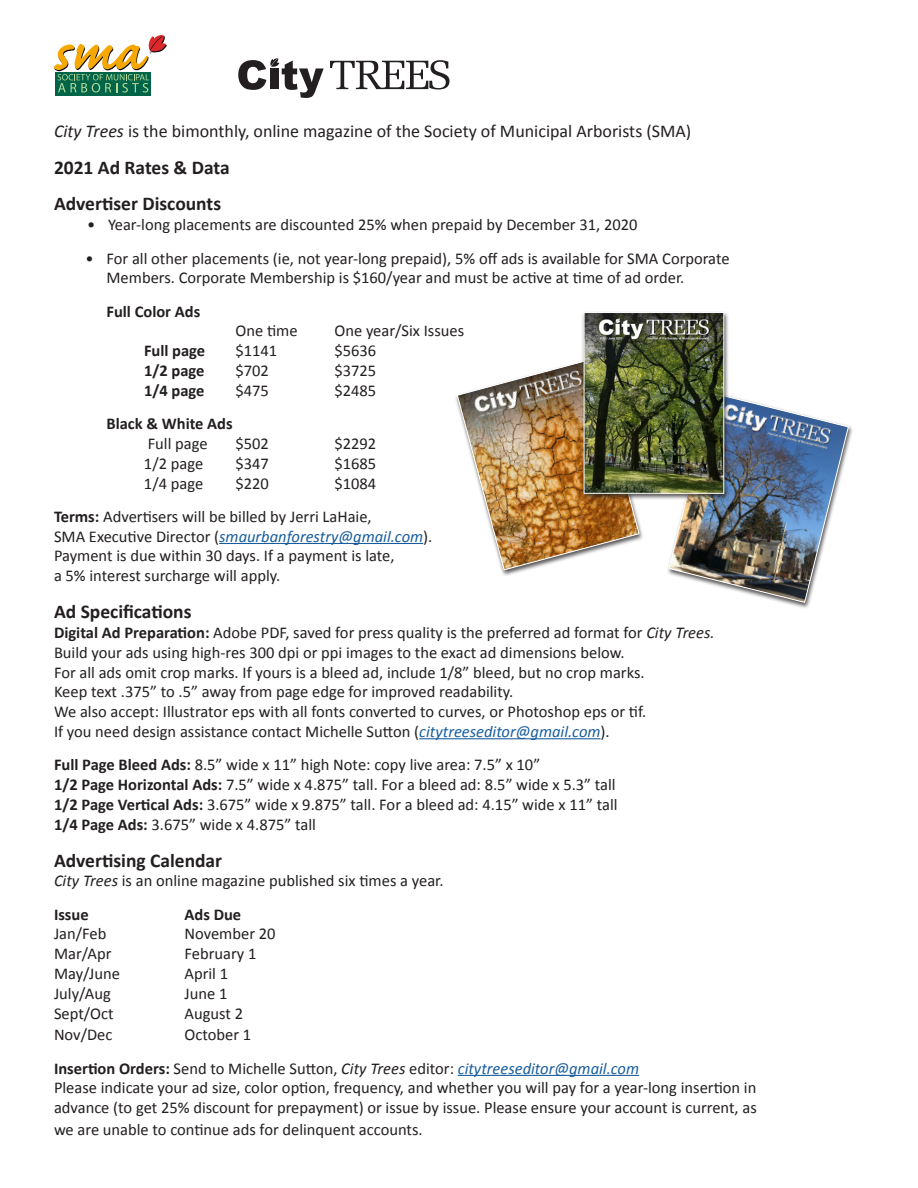
<style>
.page{position:relative;width:918px;height:1188px;background:#fff}
.page>*{position:absolute;margin:0;border:0;box-sizing:border-box;transform-origin:0 0}
.t1{font:700 19.5px "Calibri";color:#231f20}
.t2{font:18px "Calibri";color:#231f20}
.t3{font:16.5px/19.8px "Calibri";color:#231f20}
.t4{font:700 16.5px/19.8px "Calibri";color:#231f20}
.s1{font-style:italic}
.s2{font-weight:400}
.s3{font-weight:700}
.s4{font-style:italic;color:#175d9e}
</style>
<div class="page">
<div style="left:55px;top:72px;width:96px;height:23px;background:#006548"></div>
<svg style="left:54px;top:35px;width:113px;height:58px"></svg>
<svg style="left:238px;top:58px;width:86px;height:40px"></svg>
<svg style="left:330px;top:60px;width:120px;height:30px"></svg>
<hr style="left:219px;top:543px;width:204px;height:1px;background:#175d9e">
<hr style="left:419px;top:738px;width:182px;height:1px;background:#175d9e">
<hr style="left:458px;top:1075px;width:181px;height:1px;background:#175d9e">
<div style="left:454px;top:358px;width:190px;height:219px;background:#231f20;opacity:.75"></div>
<img style="left:456px;top:358px;width:184px;height:213px">
<div style="left:666px;top:392px;width:188px;height:217px;background:#231f20;opacity:.75"></div>
<img style="left:668px;top:392px;width:181px;height:211px">
<div style="left:581px;top:311px;width:148px;height:190px;background:#231f20;opacity:.75"></div>
<img style="left:586px;top:314px;width:136px;height:178px">
<div style="left:584px;top:312px;width:140px;height:182px;border:1px solid #fff"></div>
<p class="t2" style="left:54px;top:119px;width:639px"><span class="s1">City Trees</span> is the bimonthly, online magazine of the Society of Municipal Arborists (SMA)</p>
<p class="t1" style="left:54px;top:155px;width:177px">2021 Ad Rates &amp; Data</p>
<p class="t1" style="left:54px;top:191px;width:169px">Advertiser Discounts</p>
<p class="t3" style="left:87px;top:215px;width:552px">• Year-long placements are discounted 25% when prepaid by December 31, 2020</p>
<p class="t3" style="left:106px;top:248px;width:625px;text-indent:-21px">• For all other placements (ie, not year-long prepaid), 5% off ads is available for SMA Corporate<br>Members. Corporate Membership is $160/year and must be active at time of ad order.</p>
<p class="t4" style="left:106px;top:301px;width:95px">Full Color Ads</p>
<p class="t3" style="left:235px;top:321px;width:64px">One time</p>
<p class="t3" style="left:334px;top:321px;width:131px">One year/Six Issues</p>
<p class="t4" style="left:144px;top:341px;width:63px">Full page</p>
<p class="t3" style="left:236px;top:341px;width:43px">$1141</p>
<p class="t3" style="left:335px;top:341px;width:43px">$5636</p>
<p class="t4" style="left:144px;top:361px;width:62px">1/2 page</p>
<p class="t3" style="left:236px;top:361px;width:35px">$702</p>
<p class="t3" style="left:335px;top:361px;width:43px">$3725</p>
<p class="t4" style="left:144px;top:380px;width:62px">1/4 page</p>
<p class="t3" style="left:236px;top:380px;width:35px">$475</p>
<p class="t3" style="left:335px;top:380px;width:43px">$2485</p>
<p class="t4" style="left:148px;top:414px;width:86px;text-indent:-41px">Black &amp; White Ads<br><span class="s2">Full page</span></p>
<p class="t3" style="left:236px;top:434px;width:35px">$502</p>
<p class="t3" style="left:335px;top:434px;width:43px">$2292</p>
<p class="t3" style="left:144px;top:453px;width:61px">1/2 page</p>
<p class="t3" style="left:236px;top:453px;width:35px">$347</p>
<p class="t3" style="left:335px;top:453px;width:43px">$1685</p>
<p class="t3" style="left:144px;top:473px;width:61px">1/4 page</p>
<p class="t3" style="left:236px;top:473px;width:35px">$220</p>
<p class="t3" style="left:335px;top:473px;width:43px">$1084</p>
<p class="t3" style="left:54px;top:506px;width:380px"><span class="s3">Terms:</span> Advertisers will be billed by Jerri LaHaie,<br>SMA Executive Director (<span class="s4">smaurbanforestry@gmail.com</span>).<br>Payment is due within 30 days. If a payment is late,<br>a 5% interest surcharge will apply.</p>
<p class="t1" style="left:54px;top:599px;width:139px">Ad Specifications</p>
<p class="t3" style="left:54px;top:623px;width:662px"><span class="s3">Digital Ad Preparation:</span> Adobe PDF, saved for press quality is the preferred ad format for <span class="s1">City Trees.<br></span>Build your ads using high-res 300 dpi or ppi images to the exact ad dimensions below.<br>For all ads omit crop marks. If yours is a bleed ad, include 1/8” bleed, but no crop marks.<br>Keep text .375” to .5” away from page edge for improved readability.<br>We also accept: Illustrator eps with all fonts converted to curves, or Photoshop eps or tif.<br>If you need design assistance contact Michelle Sutton (<span class="s4">citytreeseditor@gmail.com</span>).</p>
<p class="t3" style="left:54px;top:755px;width:565px"><span class="s3">Full Page Bleed Ads:</span> 8.5” wide x 11” high Note: copy live area: 7.5” x 10”<br><span class="s3">1/2 Page Horizontal Ads:</span> 7.5” wide x 4.875” tall. For a bleed ad: 8.5” wide x 5.3” tall <span class="s3">1/2 Page Vertical Ads:</span> 3.675” wide x 9.875” tall. For a bleed ad: 4.15” wide x 11” tall <span class="s3">1/4 Page Ads:</span> 3.675” wide x 4.875” tall</p>
<p class="t1" style="left:54px;top:848px;width:170px">Advertising Calendar</p>
<p class="t3" style="left:54px;top:871px;width:391px"><span class="s1">City Trees</span> is an online magazine published six times a year.</p>
<p class="t4" style="left:54px;top:904px;width:36px">Issue</p>
<p class="t4" style="left:184px;top:904px;width:58px">Ads Due</p>
<p class="t3" style="left:54px;top:924px;width:54px">Jan/Feb</p>
<p class="t3" style="left:185px;top:924px;width:93px">November 20</p>
<p class="t3" style="left:54px;top:944px;width:59px">Mar/Apr</p>
<p class="t3" style="left:185px;top:944px;width:73px">February 1</p>
<p class="t3" style="left:54px;top:964px;width:68px">May/June</p>
<p class="t3" style="left:185px;top:964px;width:45px">April 1</p>
<p class="t3" style="left:54px;top:983px;width:58px">July/Aug</p>
<p class="t3" style="left:185px;top:983px;width:44px">June 1</p>
<p class="t3" style="left:54px;top:1003px;width:61px">Sept/Oct</p>
<p class="t3" style="left:185px;top:1003px;width:60px">August 2</p>
<p class="t3" style="left:54px;top:1025px;width:60px">Nov/Dec</p>
<p class="t3" style="left:185px;top:1025px;width:68px">October 1</p>
<p class="t3" style="left:54px;top:1058px;width:704px"><span class="s3">Insertion Orders:</span> Send to Michelle Sutton, <span class="s1">City Trees</span> editor: <span class="s4">citytreeseditor@gmail.com<br></span>Please indicate your ad size, color option, frequency, and whether you will pay for a year-long insertion in advance (to get 25% discount for prepayment) or issue by issue. Please ensure your account is current, as</p>
<p class="t3" style="left:54px;top:1119px;width:370px">we are unable to continue ads for delinquent accounts.</p>
</div>
